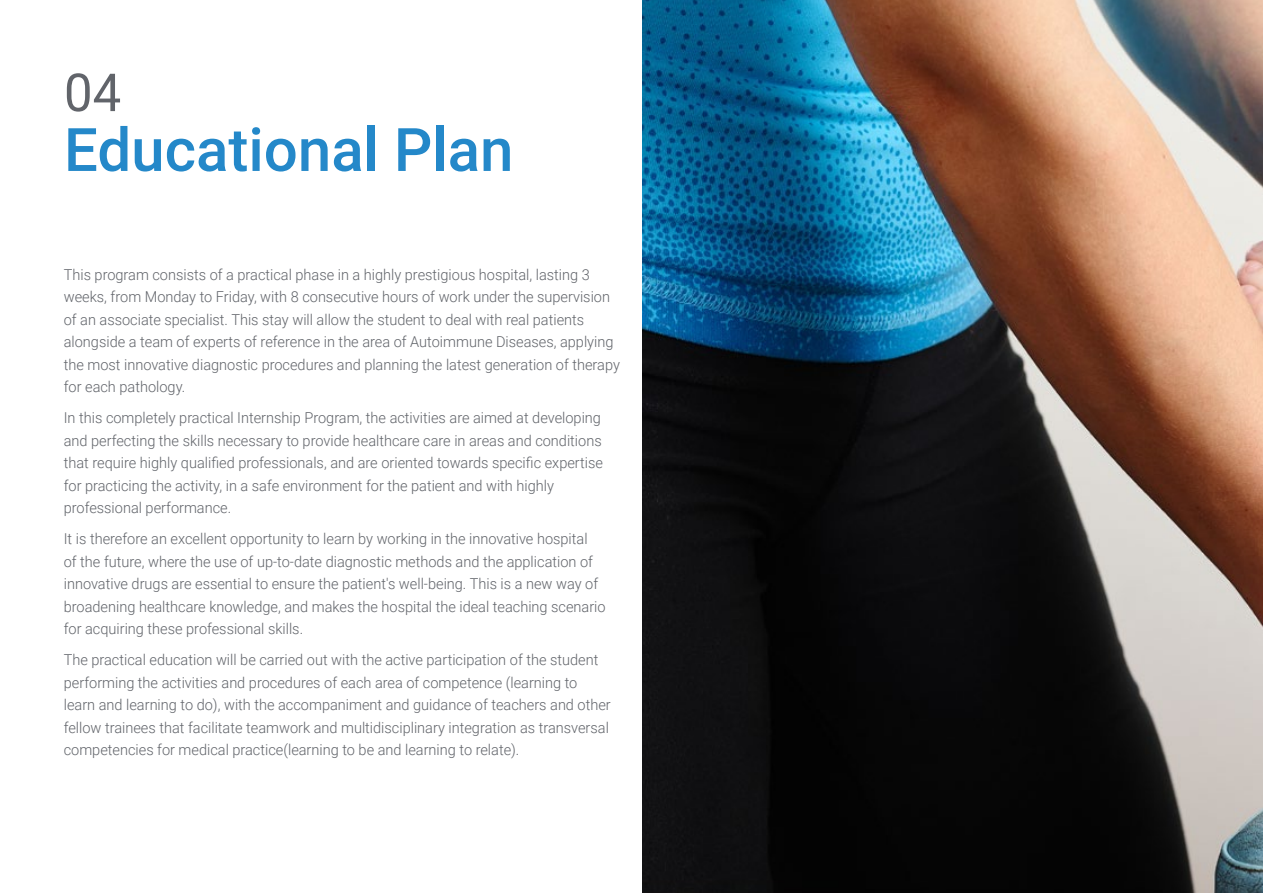
<style>
.page{position:relative;width:1263px;height:893px;background:#fff}
.page>*{position:absolute;margin:0;border:0;box-sizing:border-box;transform-origin:0 0}
.t1{font:500 60px "Roboto";color:#2488c9}
.t2{font:52.5px "Roboto";color:#61646a}
.t3{font:300 15px/22.5px "Roboto";color:#61646a}
</style>
<div class="page">
<img style="left:642px;top:0;width:621px;height:893px">
<h2 class="t2" style="left:64px;top:56px;width:59px">04</h2>
<h1 class="t1" style="left:64px;top:108px;width:451px">Educational Plan</h1>
<p class="t3" style="left:64px;top:262px;width:558px">This program consists of a practical phase in a highly prestigious hospital, lasting 3 weeks, from Monday to Friday, with 8 consecutive hours of work under the supervision of an associate specialist. This stay will allow the student to deal with real patients alongside a team of experts of reference in the area of Autoimmune Diseases, applying the most innovative diagnostic procedures and planning the latest generation of therapy for each pathology.</p>
<p class="t3" style="left:64px;top:406px;width:541px">In this completely practical Internship Program, the activities are aimed at developing and perfecting the skills necessary to provide healthcare care in areas and conditions that require highly qualified professionals, and are oriented towards specific expertise for practicing the activity, in a safe environment for the patient and with highly professional performance.</p>
<p class="t3" style="left:64px;top:527px;width:543px">It is therefore an excellent opportunity to learn by working in the innovative hospital<br>of the future, where the use of up-to-date diagnostic methods and the application of innovative drugs are essential to ensure the patient's well-being. This is a new way of broadening healthcare knowledge, and makes the hospital the ideal teaching scenario for acquiring these professional skills.</p>
<p class="t3" style="left:64px;top:648px;width:548px">The practical education will be carried out with the active participation of the student performing the activities and procedures of each area of competence (learning to learn and learning to do), with the accompaniment and guidance of teachers and other fellow trainees that facilitate teamwork and multidisciplinary integration as transversal competencies for medical practice(learning to be and learning to relate).</p>
</div>
